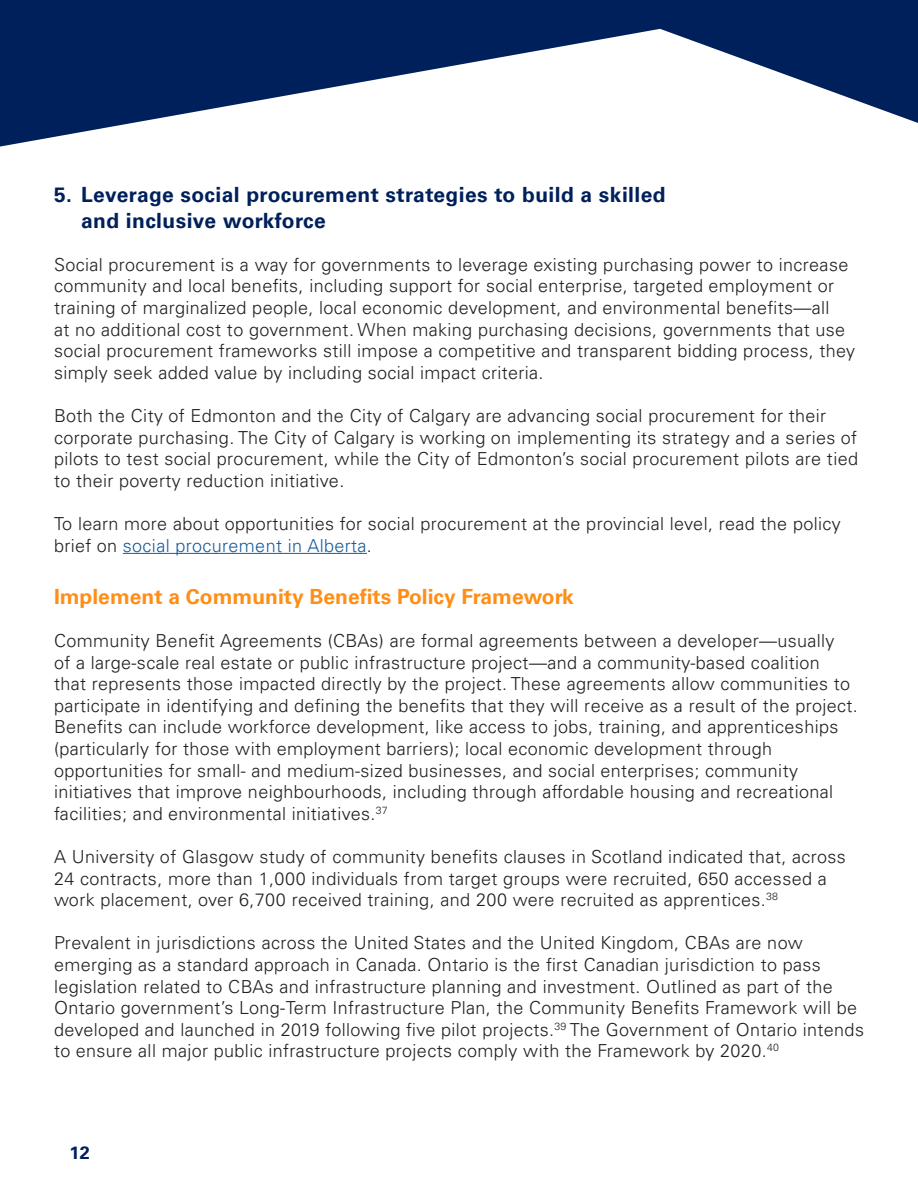
<style>
.page{position:relative;width:918px;height:1188px;background:#fff}
.page>*{position:absolute;margin:0;border:0;box-sizing:border-box;transform-origin:0 0}
.t1{font:700 21px/25.2px "Univers LT Pro 65";letter-spacing:.02em;color:#00205b}
.t2{font:700 21px "Univers LT Pro 65";color:#ff8e16}
.t3{font:300 18px/21.6px "Univers LT Pro 45";letter-spacing:.02em;color:#231f20}
.t4{font:700 18px "Univers LT Pro 65";color:#00205b}
.s1{color:#175d9e}
</style>
<div class="page">
<svg style="left:0;top:0;width:918px;height:147px;fill:#00205b"></svg>
<hr style="left:123px;top:553px;width:244px;height:1px;background:#175d9e">
<p class="t1" style="left:81px;top:181px;width:586px;text-indent:-27px">5. Leverage social procurement strategies to build a skilled and inclusive workforce</p>
<p class="t3" style="left:54px;top:253px;width:803px">Social procurement is a way for governments to leverage existing purchasing power to increase community and local benefits, including support for social enterprise, targeted employment or training of marginalized people, local economic development, and environmental benefits—all<br>at no additional cost to government. When making purchasing decisions, governments that use social procurement frameworks still impose a competitive and transparent bidding process, they simply seek added value by including social impact criteria.</p>
<p class="t3" style="left:54px;top:404px;width:806px">Both the City of Edmonton and the City of Calgary are advancing social procurement for their corporate purchasing. The City of Calgary is working on implementing its strategy and a series of pilots to test social procurement, while the City of Edmonton’s social procurement pilots are tied to their poverty reduction initiative.</p>
<p class="t3" style="left:54px;top:512px;width:788px">To learn more about opportunities for social procurement at the provincial level, read the policy brief on <span class="s1">social procurement in Alberta</span>.</p>
<p class="t2" style="left:54px;top:582px;width:521px">Implement a Community Benefits Policy Framework</p>
<p class="t3" style="left:54px;top:629px;width:805px">Community Benefit Agreements (CBAs) are formal agreements between a developer—usually<br>of a large-scale real estate or public infrastructure project—and a community-based coalition<br>that represents those impacted directly by the project. These agreements allow communities to participate in identifying and defining the benefits that they will receive as a result of the project.<br>Benefits can include workforce development, like access to jobs, training, and apprenticeships (particularly for those with employment barriers); local economic development through opportunities for small- and medium-sized businesses, and social enterprises; community initiatives that improve neighbourhoods, including through affordable housing and recreational facilities; and environmental initiatives.<sup>37</sup></p>
<p class="t3" style="left:54px;top:845px;width:793px">A University of Glasgow study of community benefits clauses in Scotland indicated that, across<br>24 contracts, more than 1,000 individuals from target groups were recruited, 650 accessed a work placement, over 6,700 received training, and 200 were recruited as apprentices.<sup>38</sup></p>
<p class="t3" style="left:54px;top:932px;width:812px">Prevalent in jurisdictions across the United States and the United Kingdom, CBAs are now emerging as a standard approach in Canada. Ontario is the first Canadian jurisdiction to pass legislation related to CBAs and infrastructure planning and investment. Outlined as part of the Ontario government’s Long-Term Infrastructure Plan, the Community Benefits Framework will be developed and launched in 2019 following five pilot projects.<sup>39</sup> The Government of Ontario intends to ensure all major public infrastructure projects comply with the Framework by 2020.<sup>40</sup></p>
<p class="t4" style="left:70px;top:1140px;width:22px">12</p>
</div>
